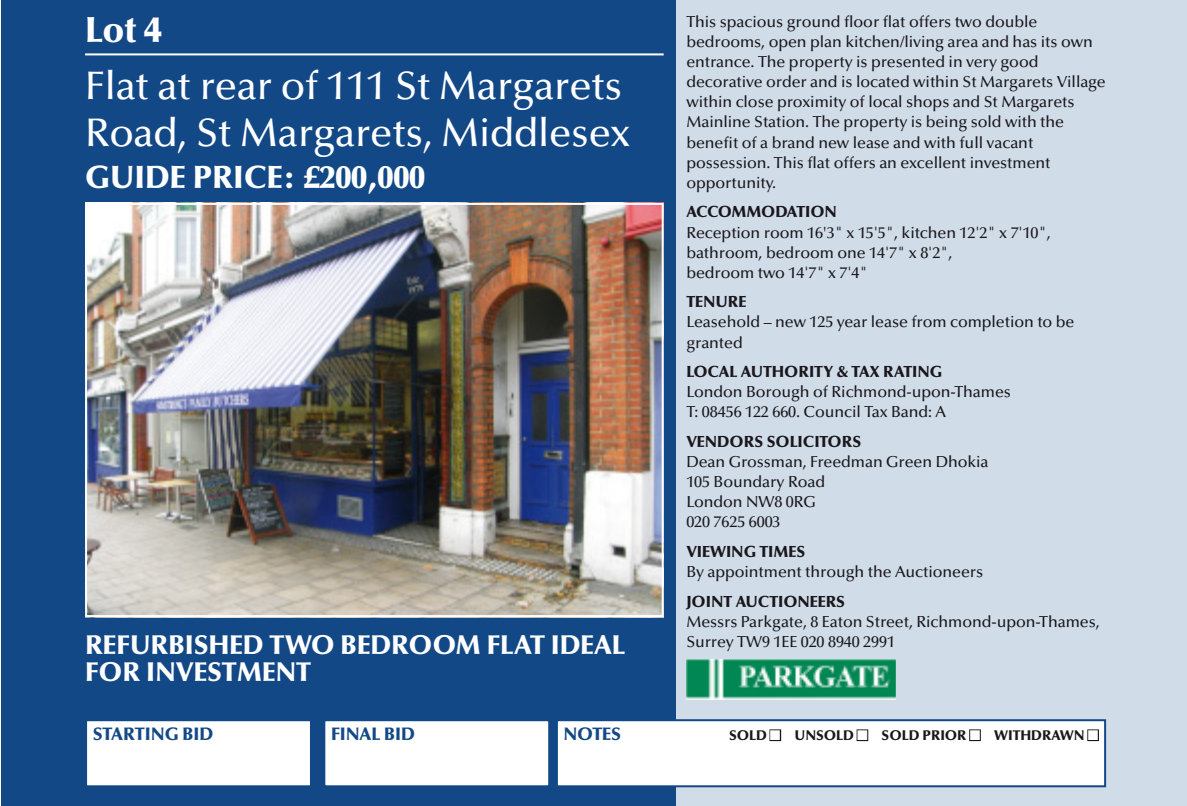
<style>
.page{position:relative;width:1187px;height:806px;background:#fff}
.page>*{position:absolute;margin:0;border:0;box-sizing:border-box;transform-origin:0 0}
.t1{font:500 40px/46px "Optima LT Std";letter-spacing:-.005em;color:#fff}
.t2{font:900 36px "Optima LT Std";color:#fff}
.t3{font:900 32px "Optima LT Std";letter-spacing:-.005em;color:#fff}
.t4{font:900 27px/27px "Optima LT Std";letter-spacing:-.005em;color:#fff}
.t5{font:900 18px "Optima LT Std";letter-spacing:-.005em;color:#134887}
.t6{font:500 16px/20px "Optima LT Std";letter-spacing:-.005em;color:#1a171c}
.t7{font:900 16px "Optima LT Std";letter-spacing:-.005em;color:#1a171c}
.t8{font:900 14px "Optima LT Std";letter-spacing:-.005em;color:#1a171c}
.s1{font-weight:900}
.s2{font-family:"Avenir LT Std";font-weight:300}
</style>
<div class="page">
<div style="left:1px;top:0;width:1185px;height:805px;background:#d0dde8"></div>
<div style="left:1px;top:0;width:674px;height:805px;background:#134887"></div>
<hr style="left:85px;top:53px;width:578px;height:2px;background:#fff">
<img style="left:88px;top:206px;width:572px;height:408px">
<div style="left:85px;top:203px;width:578px;height:414px;border:2px solid #fff"></div>
<div style="left:86px;top:720px;width:225px;height:66px;background:#fff"></div>
<div style="left:85px;top:719px;width:227px;height:68px;border:2px solid #134887"></div>
<div style="left:324px;top:720px;width:225px;height:66px;background:#fff"></div>
<div style="left:323px;top:719px;width:227px;height:68px;border:2px solid #134887"></div>
<div style="left:557px;top:720px;width:548px;height:66px;background:#fff"></div>
<div style="left:556px;top:719px;width:550px;height:68px;border:2px solid #134887"></div>
<img style="left:686px;top:659px;width:209px;height:40px">
<h2 class="t2" style="left:85px;top:15px;width:79px">Lot 4</h2>
<h1 class="t1" style="left:85px;top:67px;width:547px">Flat at rear of 111 St Margarets<br>Road, St Margarets, Middlesex</h1>
<h3 class="t3" style="left:85px;top:164px;width:342px">GUIDE PRICE: £200,000</h3>
<h3 class="t4" style="left:85px;top:634px;width:542px">REFURBISHED TWO BEDROOM FLAT IDEAL<br>FOR INVESTMENT</h3>
<p class="t6" style="left:686px;top:14px;width:421px">This spacious ground floor flat offers two double bedrooms, open plan kitchen/living area and has its own entrance. The property is presented in very good decorative order and is located within St Margarets Village within close proximity of local shops and St Margarets Mainline Station. The property is being sold with the benefit of a brand new lease and with full vacant possession. This flat offers an excellent investment opportunity.</p>
<p class="t6" style="left:686px;top:204px;width:366px"><span class="s1">ACCOMMODATION<br></span>Reception room 16'3<span class="s2">"</span> x 15<span class="s2">'</span>5<span class="s2">"</span>, kitchen 12<span class="s2">'</span>2<span class="s2">"</span> x 7<span class="s2">'</span>10<span class="s2">"</span>, bathroom, bedroom one 14<span class="s2">'</span>7<span class="s2">"</span> x 8<span class="s2">'</span>2<span class="s2">"</span>,<br>bedroom two 14<span class="s2">'</span>7<span class="s2">"</span> x 7<span class="s2">'</span>4<span class="s2">"</span></p>
<p class="t7" style="left:686px;top:295px;width:62px">TENURE</p>
<p class="t6" style="left:686px;top:314px;width:389px">Leasehold – new 125 year lease from completion to be granted</p>
<p class="t7" style="left:686px;top:365px;width:257px">LOCAL AUTHORITY &amp; TAX RATING</p>
<p class="t6" style="left:686px;top:383px;width:326px">London Borough of Richmond-upon-Thames<br>T: 08456 122 660. Council Tax Band: A</p>
<p class="t7" style="left:686px;top:435px;width:176px">VENDORS SOLICITORS</p>
<p class="t6" style="left:686px;top:453px;width:304px">Dean Grossman, Freedman Green Dhokia<br>105 Boundary Road<br>London NW8 0RG<br>020 7625 6003</p>
<p class="t7" style="left:686px;top:545px;width:120px">VIEWING TIMES</p>
<p class="t6" style="left:686px;top:563px;width:298px">By appointment through the Auctioneers</p>
<p class="t7" style="left:686px;top:595px;width:160px">JOINT AUCTIONEERS</p>
<p class="t6" style="left:686px;top:613px;width:415px">Messrs Parkgate, 8 Eaton Street, Richmond-upon-Thames,<br>Surrey TW9 1EE 020 8940 2991</p>
<p class="t5" style="left:93px;top:726px;width:122px">STARTING BID</p>
<p class="t5" style="left:331px;top:726px;width:86px">FINAL BID</p>
<p class="t5" style="left:563px;top:726px;width:59px">NOTES</p>
<p class="t8" style="left:729px;top:729px;width:371px">SOLD ■ UNSOLD ■ SOLD PRIOR ■ WITHDRAWN ■</p>
</div>
